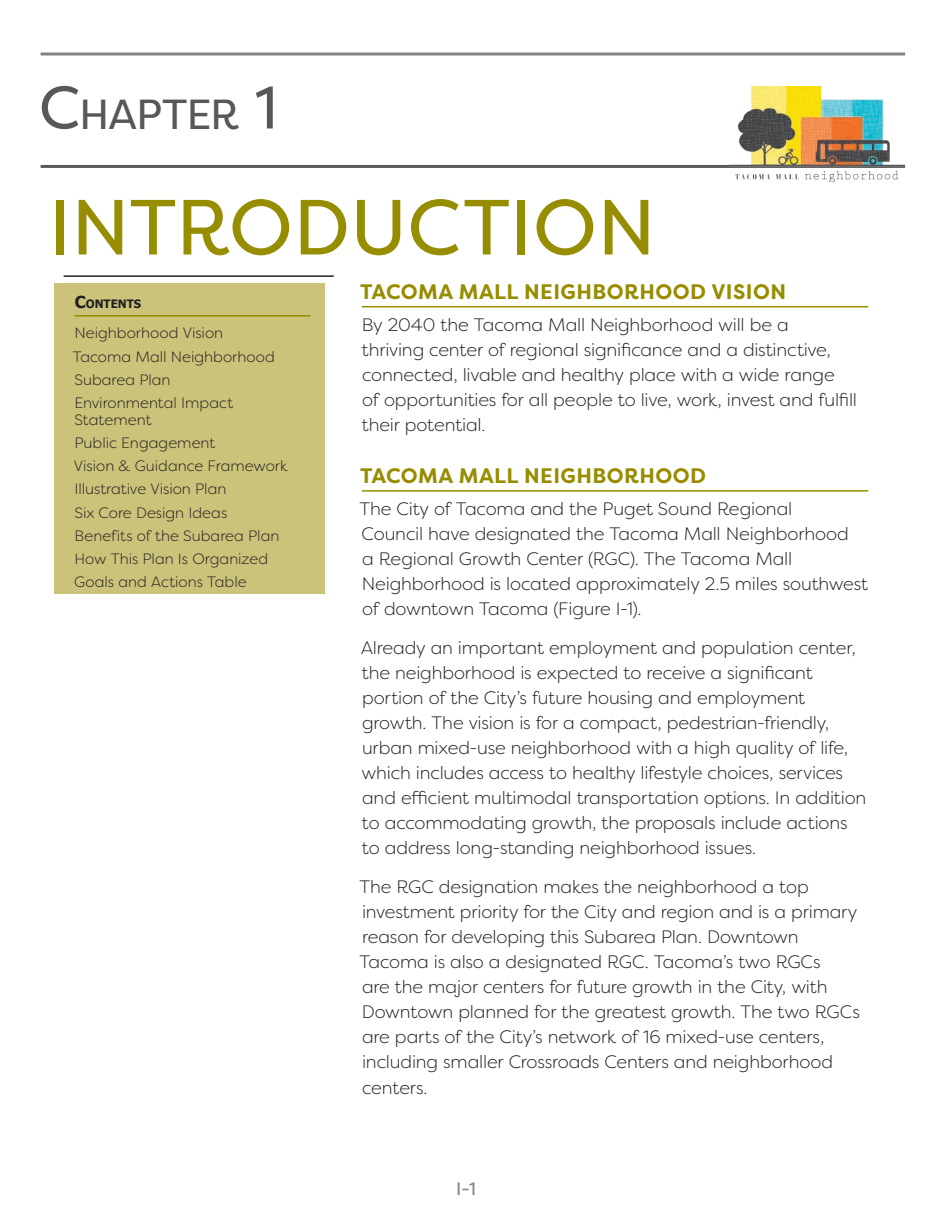
<style>
.page{position:relative;width:932px;height:1215px;background:#fff}
.page>*{position:absolute;margin:0;border:0;box-sizing:border-box;transform-origin:0 0}
.Tacoma_Frontis_Chapt{font:78px "Filson Pro";letter-spacing:.005em;color:#968d00}
.t1{font:42px "Filson Pro";letter-spacing:-.02em;color:#57585a}
.Tacoma_H1{font:700 21px "Filson Pro";letter-spacing:.02em;color:#968d00}
.Tacoma_Body_Text{font:300 18px/25px "Filson Soft";letter-spacing:-.005em;color:#231f20}
.Tacoma_Page_Number{font:18px "Filson Pro";color:#808285}
.Tacoma_Sidebar{font:300 15px/16.5px "Filson Soft";color:#231f20}
.Tacoma_Sidebar_Head{font:700 11.55px "Tahoma";color:#231f20}
.s1{font-size:60px}
.s2{font-size:16.5px}
</style>
<div class="page">
<svg style="left:41px;top:52px;width:864px;height:4px;background:#9fa1a3"></svg>
<hr style="left:41px;top:165px;width:864px;height:3px;background:#57585a">
<img style="left:729px;top:87px;width:175px;height:95px">
<hr style="left:362px;top:306px;width:506px;height:2px;background:#968d00">
<hr style="left:362px;top:490px;width:506px;height:2px;background:#968d00">
<div style="left:54px;top:284px;width:270px;height:310px;background:#cbc37a"></div>
<hr style="left:74px;top:315px;width:236px;height:1px;background:#968d00">
<hr style="left:64px;top:275px;width:270px;height:2px;background:#231f20">
<h2 class="t1" style="left:39px;top:86px;width:240px"><span class="s1">C</span>HAPTER <span class="s1">1</span></h2>
<p class="Tacoma_Frontis_Chapt" style="left:48px;top:175px;width:609px">INTRODUCTION</p>
<p class="Tacoma_Sidebar_Head" style="left:75px;top:296px;width:68px"><span class="s2">C</span>ONTENTS</p>
<p class="Tacoma_Sidebar" style="left:74px;top:325px;width:150px">Neighborhood Vision</p>
<p class="Tacoma_Sidebar" style="left:73px;top:348px;width:203px">Tacoma Mall Neighborhood</p>
<p class="Tacoma_Sidebar" style="left:74px;top:371px;width:98px">Subarea Plan</p>
<p class="Tacoma_Sidebar" style="left:74px;top:394px;width:160px">Environmental Impact<br>Statement</p>
<p class="Tacoma_Sidebar" style="left:74px;top:434px;width:142px">Public Engagement</p>
<p class="Tacoma_Sidebar" style="left:74px;top:457px;width:215px">Vision &amp; Guidance Framework</p>
<p class="Tacoma_Sidebar" style="left:74px;top:481px;width:153px">Illustrative Vision Plan</p>
<p class="Tacoma_Sidebar" style="left:74px;top:504px;width:154px">Six Core Design Ideas</p>
<p class="Tacoma_Sidebar" style="left:74px;top:527px;width:206px">Benefits of the Subarea Plan</p>
<p class="Tacoma_Sidebar" style="left:74px;top:550px;width:195px">How This Plan Is Organized</p>
<p class="Tacoma_Sidebar" style="left:74px;top:574px;width:174px">Goals and Actions Table</p>
<p class="Tacoma_H1" style="left:360px;top:279px;width:427px">TACOMA MALL NEIGHBORHOOD VISION</p>
<p class="Tacoma_Body_Text" style="left:361px;top:312px;width:497px">By 2040 the Tacoma Mall Neighborhood will be a<br>thriving center of regional significance and a distinctive, connected, livable and healthy place with a wide range<br>of opportunities for all people to live, work, invest and fulfill their potential.</p>
<p class="Tacoma_H1" style="left:360px;top:463px;width:347px">TACOMA MALL NEIGHBORHOOD</p>
<p class="Tacoma_Body_Text" style="left:359px;top:496px;width:510px">The City of Tacoma and the Puget Sound Regional<br>Council have designated the Tacoma Mall Neighborhood<br>a Regional Growth Center (RGC). The Tacoma Mall Neighborhood is located approximately 2.5 miles southwest of downtown Tacoma (Figure I-1).</p>
<p class="Tacoma_Body_Text" style="left:361px;top:635px;width:506px">Already an important employment and population center, the neighborhood is expected to receive a significant portion of the City’s future housing and employment growth. The vision is for a compact, pedestrian-friendly, urban mixed-use neighborhood with a high quality of life, which includes access to healthy lifestyle choices, services and efficient multimodal transportation options. In addition to accommodating growth, the proposals include actions to address long-standing neighborhood issues.</p>
<p class="Tacoma_Body_Text" style="left:359px;top:874px;width:502px">The RGC designation makes the neighborhood a top investment priority for the City and region and is a primary reason for developing this Subarea Plan. Downtown Tacoma is also a designated RGC. Tacoma’s two RGCs<br>are the major centers for future growth in the City, with Downtown planned for the greatest growth. The two RGCs are parts of the City’s network of 16 mixed-use centers, including smaller Crossroads Centers and neighborhood centers.</p>
<p class="Tacoma_Page_Number" style="left:456px;top:1176px;width:21px">I-1</p>
</div>
